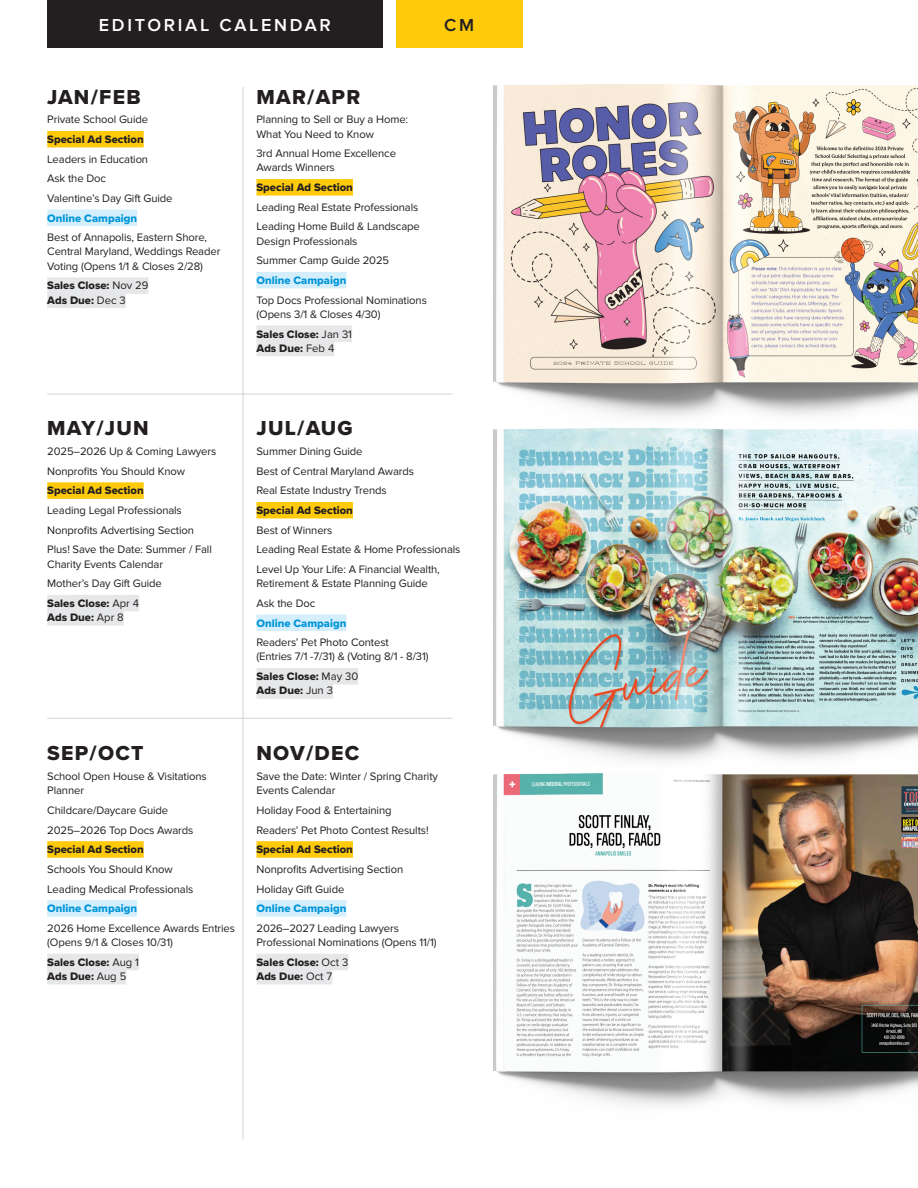
<style>
.page{position:relative;width:918px;height:1188px;background:#fff}
.page>*{position:absolute;margin:0;border:0;box-sizing:border-box;transform-origin:0 0}
.t1{font:21px "Proxima Nova Extrabld";letter-spacing:.06em;color:#231f20}
.t2{font:600 18px "Proxima Nova";letter-spacing:.15em;color:#fff}
.t3{font:600 18px "Proxima Nova";color:#231f20}
.t4{font:11.25px/19.6px "Proxima Nova";letter-spacing:-.01em;color:#231f20}
.t5{font:11.25px/14.2px "Proxima Nova Extrabld";color:#231f20}
.t6{font:11.25px "Proxima Nova Extrabld";color:#0095d9}
.s1{font-family:"Proxima Nova"}
</style>
<div class="page">
<div style="left:47px;top:131px;width:97px;height:16px;background:#feca0a"></div>
<div style="left:47px;top:210px;width:90px;height:16px;background:#d4effb"></div>
<div style="left:47px;top:277px;width:101px;height:17px;background:#e6e7e9"></div>
<div style="left:47px;top:292px;width:79px;height:16px;background:#e6e7e9"></div>
<div style="left:47px;top:482px;width:97px;height:17px;background:#feca0a"></div>
<div style="left:47px;top:595px;width:92px;height:16px;background:#e6e7e9"></div>
<div style="left:47px;top:609px;width:77px;height:17px;background:#e6e7e9"></div>
<div style="left:47px;top:841px;width:97px;height:17px;background:#feca0a"></div>
<div style="left:47px;top:900px;width:90px;height:17px;background:#d4effb"></div>
<div style="left:47px;top:954px;width:92px;height:16px;background:#e6e7e9"></div>
<div style="left:47px;top:968px;width:79px;height:16px;background:#e6e7e9"></div>
<div style="left:256px;top:179px;width:97px;height:17px;background:#feca0a"></div>
<div style="left:256px;top:272px;width:90px;height:16px;background:#d4effb"></div>
<div style="left:256px;top:325px;width:96px;height:17px;background:#e6e7e9"></div>
<div style="left:256px;top:340px;width:78px;height:16px;background:#e6e7e9"></div>
<div style="left:256px;top:502px;width:97px;height:17px;background:#feca0a"></div>
<div style="left:256px;top:615px;width:90px;height:16px;background:#d4effb"></div>
<div style="left:256px;top:668px;width:102px;height:17px;background:#e6e7e9"></div>
<div style="left:256px;top:682px;width:77px;height:17px;background:#e6e7e9"></div>
<div style="left:256px;top:841px;width:97px;height:17px;background:#feca0a"></div>
<div style="left:256px;top:900px;width:90px;height:17px;background:#d4effb"></div>
<div style="left:256px;top:954px;width:92px;height:16px;background:#e6e7e9"></div>
<div style="left:256px;top:968px;width:76px;height:16px;background:#e6e7e9"></div>
<div style="left:47px;top:0;width:336px;height:47px;background:#231f20"></div>
<div style="left:396px;top:0;width:127px;height:47px;background:#feca0a"></div>
<hr style="left:47px;top:394px;width:405px;height:1px;background:#d1d2d4">
<hr style="left:243px;top:87px;width:1px;height:1052px;background:#d1d2d4">
<hr style="left:47px;top:718px;width:405px;height:1px;background:#d1d2d4">
<img style="left:451px;top:84px;width:467px;height:329px">
<img style="left:493px;top:780px;width:425px;height:326px">
<img style="left:451px;top:413px;width:467px;height:367px">
<h2 class="t2" style="left:99px;top:14px;width:233px">EDITORIAL CALENDAR</h2>
<h2 class="t3" style="left:444px;top:14px;width:32px">CM</h2>
<h1 class="t1" style="left:47px;top:81px;width:95px">JAN/FEB</h1>
<p class="t4" style="left:47px;top:110px;width:102px">Private School Guide</p>
<p class="t5" style="left:47px;top:132px;width:98px">Special Ad Section</p>
<p class="t4" style="left:47px;top:149px;width:127px">Leaders in Education<br>Ask the Doc<br>Valentine’s Day Gift Guide</p>
<p class="t6" style="left:47px;top:209px;width:91px">Online Campaign</p>
<p class="t4" style="left:47px;top:231px;width:175px;line-height:14.2px">Best of Annapolis, Eastern Shore,<br>Central Maryland, Weddings Reader<br>Voting (Opens 1/1 &amp; Closes 2/28)</p>
<p class="t5" style="left:47px;top:278px;width:103px">Sales Close: <span class="s1">Nov 29<br></span>Ads Due: <span class="s1">Dec 3</span></p>
<h1 class="t1" style="left:256px;top:81px;width:105px">MAR/APR</h1>
<p class="t4" style="left:256px;top:113px;width:153px;line-height:14.2px">Planning to Sell or Buy a Home:<br>What You Need to Know</p>
<p class="t4" style="left:256px;top:146px;width:141px;line-height:14.2px">3rd Annual Home Excellence<br>Awards Winners</p>
<p class="t5" style="left:256px;top:180px;width:98px">Special Ad Section</p>
<p class="t4" style="left:256px;top:197px;width:165px">Leading Real Estate Professionals<br>Leading Home Build &amp; Landscape</p>
<p class="t4" style="left:256px;top:231px;width:134px">Design Professionals<br>Summer Camp Guide 2025</p>
<p class="t6" style="left:256px;top:272px;width:91px">Online Campaign</p>
<p class="t4" style="left:256px;top:293px;width:172px;line-height:14.2px">Top Docs Professional Nominations (Opens 3/1 &amp; Closes 4/30)</p>
<p class="t5" style="left:256px;top:326px;width:97px">Sales Close: <span class="s1">Jan 31<br></span>Ads Due: <span class="s1">Feb 4</span></p>
<h1 class="t1" style="left:47px;top:413px;width:103px">MAY/JUN</h1>
<p class="t4" style="left:47px;top:442px;width:171px">2025–2026 Up &amp; Coming Lawyers<br>Nonprofits You Should Know</p>
<p class="t5" style="left:47px;top:483px;width:98px">Special Ad Section</p>
<p class="t4" style="left:47px;top:501px;width:166px">Leading Legal Professionals<br>Nonprofits Advertising Section<br>Plus! Save the Date: Summer / Fall</p>
<p class="t4" style="left:47px;top:554px;width:117px">Charity Events Calendar<br>Mother’s Day Gift Guide</p>
<p class="t5" style="left:47px;top:596px;width:93px">Sales Close: <span class="s1">Apr 4<br></span>Ads Due: <span class="s1">Apr 8</span></p>
<h1 class="t1" style="left:47px;top:738px;width:98px">SEP/OCT</h1>
<p class="t4" style="left:47px;top:769px;width:161px;line-height:14.2px">School Open House &amp; Visitations<br>Planner</p>
<p class="t4" style="left:47px;top:801px;width:148px">Childcare/Daycare Guide<br>2025–2026 Top Docs Awards</p>
<p class="t5" style="left:47px;top:842px;width:98px">Special Ad Section</p>
<p class="t4" style="left:47px;top:859px;width:148px">Schools You Should Know<br>Leading Medical Professionals</p>
<p class="t6" style="left:47px;top:900px;width:91px">Online Campaign</p>
<p class="t4" style="left:47px;top:921px;width:189px;line-height:14.2px">2026 Home Excellence Awards Entries (Opens 9/1 &amp; Closes 10/31)</p>
<p class="t5" style="left:47px;top:955px;width:93px">Sales Close: <span class="s1">Aug 1<br></span>Ads Due: <span class="s1">Aug 5</span></p>
<h1 class="t1" style="left:256px;top:413px;width:98px">JUL/AUG</h1>
<p class="t4" style="left:256px;top:442px;width:159px">Summer Dining Guide<br>Best of Central Maryland Awards<br>Real Estate Industry Trends</p>
<p class="t5" style="left:256px;top:503px;width:98px">Special Ad Section</p>
<p class="t4" style="left:256px;top:520px;width:206px">Best of Winners<br>Leading Real Estate &amp; Home Professionals<br>Level Up Your Life: A Financial Wealth,</p>
<p class="t4" style="left:256px;top:574px;width:173px">Retirement &amp; Estate Planning Guide<br>Ask the Doc</p>
<p class="t6" style="left:256px;top:614px;width:91px">Online Campaign</p>
<p class="t4" style="left:256px;top:635px;width:174px;line-height:14.2px">Readers’ Pet Photo Contest<br>(Entries 7/1 -7/31) &amp; (Voting 8/1 - 8/31)</p>
<p class="t5" style="left:256px;top:669px;width:103px">Sales Close: <span class="s1">May 30<br></span>Ads Due: <span class="s1">Jun 3</span></p>
<h1 class="t1" style="left:256px;top:738px;width:104px">NOV/DEC</h1>
<p class="t4" style="left:256px;top:769px;width:183px;line-height:14.2px">Save the Date: Winter / Spring Charity<br>Events Calendar</p>
<p class="t4" style="left:256px;top:801px;width:174px">Holiday Food &amp; Entertaining<br>Readers’ Pet Photo Contest Results!</p>
<p class="t5" style="left:256px;top:842px;width:98px">Special Ad Section</p>
<p class="t4" style="left:256px;top:859px;width:148px">Nonprofits Advertising Section<br>Holiday Gift Guide</p>
<p class="t6" style="left:256px;top:900px;width:91px">Online Campaign</p>
<p class="t4" style="left:256px;top:921px;width:182px;line-height:14.2px">2026–2027 Leading Lawyers<br>Professional Nominations (Opens 11/1)</p>
<p class="t5" style="left:256px;top:955px;width:93px">Sales Close: <span class="s1">Oct 3<br></span>Ads Due: <span class="s1">Oct 7</span></p>
</div>
